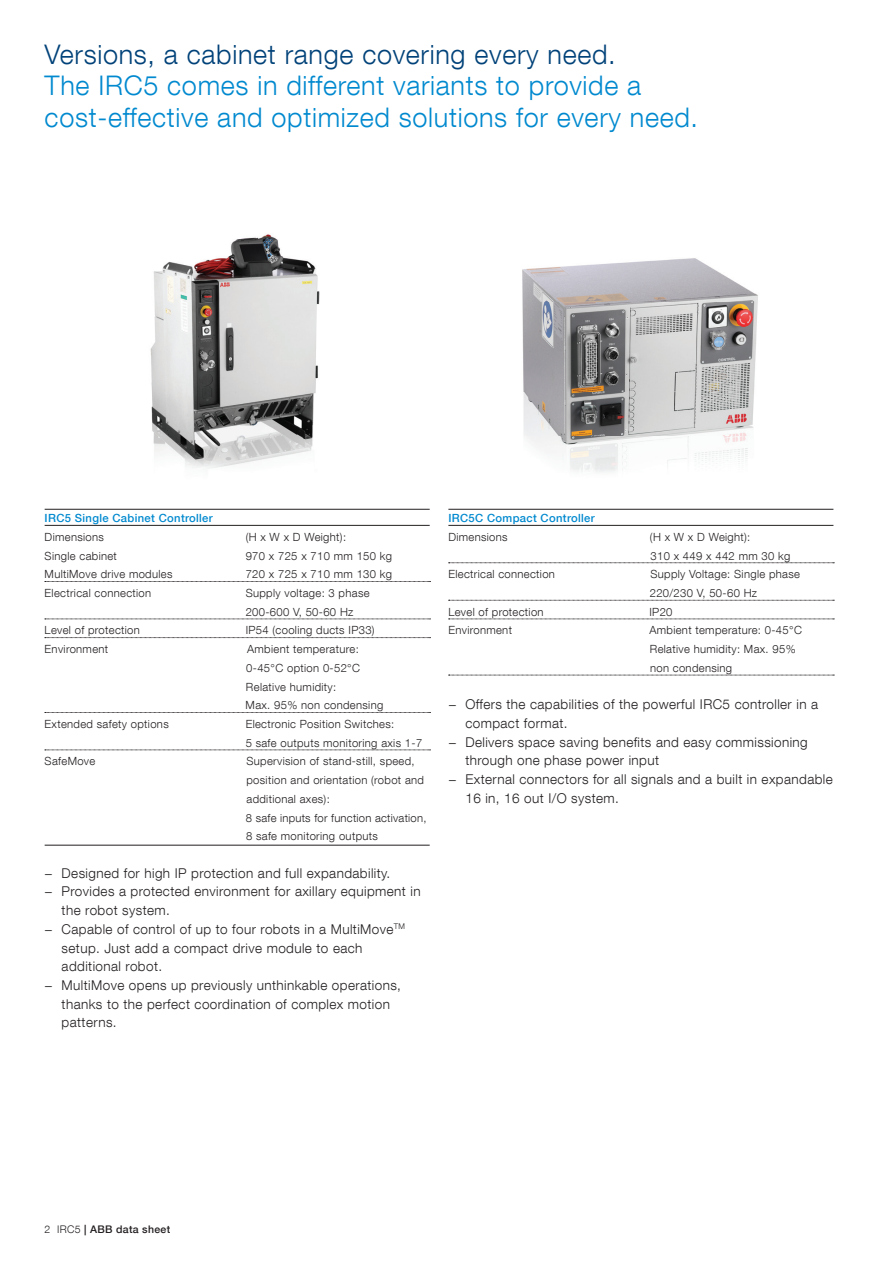
<style>
.page{position:relative;width:893px;height:1263px;background:#fff}
.page>*{position:absolute;margin:0;border:0;box-sizing:border-box;transform-origin:0 0}
.t1{font:300 27px/31.5px "ABB Neue Helvetica";letter-spacing:.025em;color:#0089cf}
.t2{font:300 27px "ABB Neue Helvetica";letter-spacing:.025em;color:#004279}
.t3{font:300 13.5px "ABB Neue Helvetica";letter-spacing:.03em;color:#231f20}
.t4{font:300 11.25px/18.8px "ABB Neue Helvetica";letter-spacing:.03em;color:#231f20}
.t5{font:500 11.25px "ABB Neue Helvetica";letter-spacing:.03em;color:#0089cf}
.t6{font:500 10.5px "ABB Neue Helvetica";letter-spacing:.03em;color:#231f20}
.s1{font-weight:300}
</style>
<div class="page">
<hr style="left:45px;top:509px;width:385px;height:1px;background:#231f20">
<hr style="left:45px;top:525px;width:385px;height:1px;background:#231f20">
<svg style="left:45px;top:581px;width:385px;height:1px"></svg>
<svg style="left:45px;top:619px;width:385px;height:1px"></svg>
<svg style="left:45px;top:637px;width:385px;height:1px"></svg>
<svg style="left:45px;top:712px;width:385px;height:1px"></svg>
<svg style="left:45px;top:750px;width:385px;height:1px"></svg>
<hr style="left:45px;top:845px;width:385px;height:1px;background:#231f20">
<hr style="left:448px;top:509px;width:385px;height:1px;background:#231f20">
<hr style="left:448px;top:525px;width:385px;height:1px;background:#231f20">
<svg style="left:449px;top:562px;width:385px;height:1px"></svg>
<svg style="left:449px;top:600px;width:385px;height:1px"></svg>
<svg style="left:449px;top:619px;width:385px;height:1px"></svg>
<svg style="left:449px;top:675px;width:385px;height:1px"></svg>
<img style="left:522px;top:258px;width:236px;height:214px">
<img style="left:150px;top:234px;width:170px;height:235px">
<h1 class="t2" style="left:45px;top:38px;width:573px">Versions, a cabinet range covering every need.</h1>
<h1 class="t1" style="left:45px;top:70px;width:655px">The IRC5 comes in different variants to provide a cost-effective and optimized solutions for every need.</h1>
<p class="t5" style="left:45px;top:511px;width:170px">IRC5 Single Cabinet Controller</p>
<p class="t4" style="left:45px;top:527px;width:61px">Dimensions</p>
<p class="t4" style="left:246px;top:527px;width:102px">(H x W x D Weight):</p>
<p class="t4" style="left:45px;top:546px;width:74px">Single cabinet</p>
<p class="t4" style="left:246px;top:546px;width:148px">970 x 725 x 710 mm 150 kg</p>
<p class="t4" style="left:45px;top:565px;width:129px">MultiMove drive modules</p>
<p class="t4" style="left:246px;top:565px;width:148px">720 x 725 x 710 mm 130 kg</p>
<p class="t4" style="left:45px;top:583px;width:108px">Electrical connection</p>
<p class="t4" style="left:246px;top:583px;width:125px">Supply voltage: 3 phase<br>200-600 V, 50-60 Hz</p>
<p class="t4" style="left:45px;top:621px;width:97px">Level of protection</p>
<p class="t4" style="left:246px;top:621px;width:130px">IP54 (cooling ducts IP33)</p>
<p class="t4" style="left:45px;top:639px;width:65px">Environment</p>
<p class="t4" style="left:246px;top:639px;width:139px">Ambient temperature:<br>0-45°C option 0-52°C<br>Relative humidity:<br>Max. 95% non condensing</p>
<p class="t4" style="left:45px;top:714px;width:126px">Extended safety options</p>
<p class="t4" style="left:246px;top:714px;width:178px">Electronic Position Switches:<br>5 safe outputs monitoring axis 1-7</p>
<p class="t4" style="left:45px;top:752px;width:52px">SafeMove</p>
<p class="t4" style="left:246px;top:752px;width:182px">Supervision of stand-still, speed, position and orientation (robot and additional axes):<br>8 safe inputs for function activation,<br>8 safe monitoring outputs</p>
<p class="t3" style="left:45px;top:865px;width:347px">− Designed for high IP protection and full expandability.</p>
<p class="t3" style="left:45px;top:883px;width:377px">− Provides a protected environment for axillary equipment in</p>
<p class="t3" style="left:62px;top:902px;width:110px">the robot system.</p>
<p class="t3" style="left:45px;top:921px;width:362px">− Capable of control of up to four robots in a MultiMove<sup>TM</sup></p>
<p class="t3" style="left:62px;top:939px;width:302px">setup. Just add a compact drive module to each</p>
<p class="t3" style="left:62px;top:958px;width:102px">additional robot.</p>
<p class="t3" style="left:45px;top:977px;width:358px">− MultiMove opens up previously unthinkable operations,</p>
<p class="t3" style="left:62px;top:996px;width:330px">thanks to the perfect coordination of complex motion</p>
<p class="t3" style="left:62px;top:1014px;width:56px">patterns.</p>
<p class="t5" style="left:448px;top:511px;width:148px">IRC5C Compact Controller</p>
<p class="t4" style="left:448px;top:527px;width:61px">Dimensions</p>
<p class="t4" style="left:650px;top:527px;width:142px">(H x W x D Weight):<br>310 x 449 x 442 mm 30 kg</p>
<p class="t4" style="left:448px;top:565px;width:108px">Electrical connection</p>
<p class="t4" style="left:650px;top:565px;width:152px">Supply Voltage: Single phase<br>220/230 V, 50-60 Hz</p>
<p class="t4" style="left:448px;top:602px;width:97px">Level of protection</p>
<p class="t4" style="left:649px;top:602px;width:25px">IP20</p>
<p class="t4" style="left:448px;top:621px;width:65px">Environment</p>
<p class="t4" style="left:649px;top:621px;width:154px">Ambient temperature: 0-45°C<br>Relative humidity: Max. 95% non condensing</p>
<p class="t3" style="left:448px;top:696px;width:371px">− Offers the capabilities of the powerful IRC5 controller in a</p>
<p class="t3" style="left:465px;top:715px;width:104px">compact format.</p>
<p class="t3" style="left:448px;top:734px;width:361px">− Delivers space saving benefits and easy commissioning</p>
<p class="t3" style="left:465px;top:752px;width:195px">through one phase power input</p>
<p class="t3" style="left:448px;top:771px;width:386px">− External connectors for all signals and a built in expandable</p>
<p class="t3" style="left:465px;top:790px;width:155px">16 in, 16 out I/O system.</p>
<p class="t6" style="left:45px;top:1223px;width:127px"><span class="s1">2 IRC5</span> | ABB data sheet</p>
</div>
